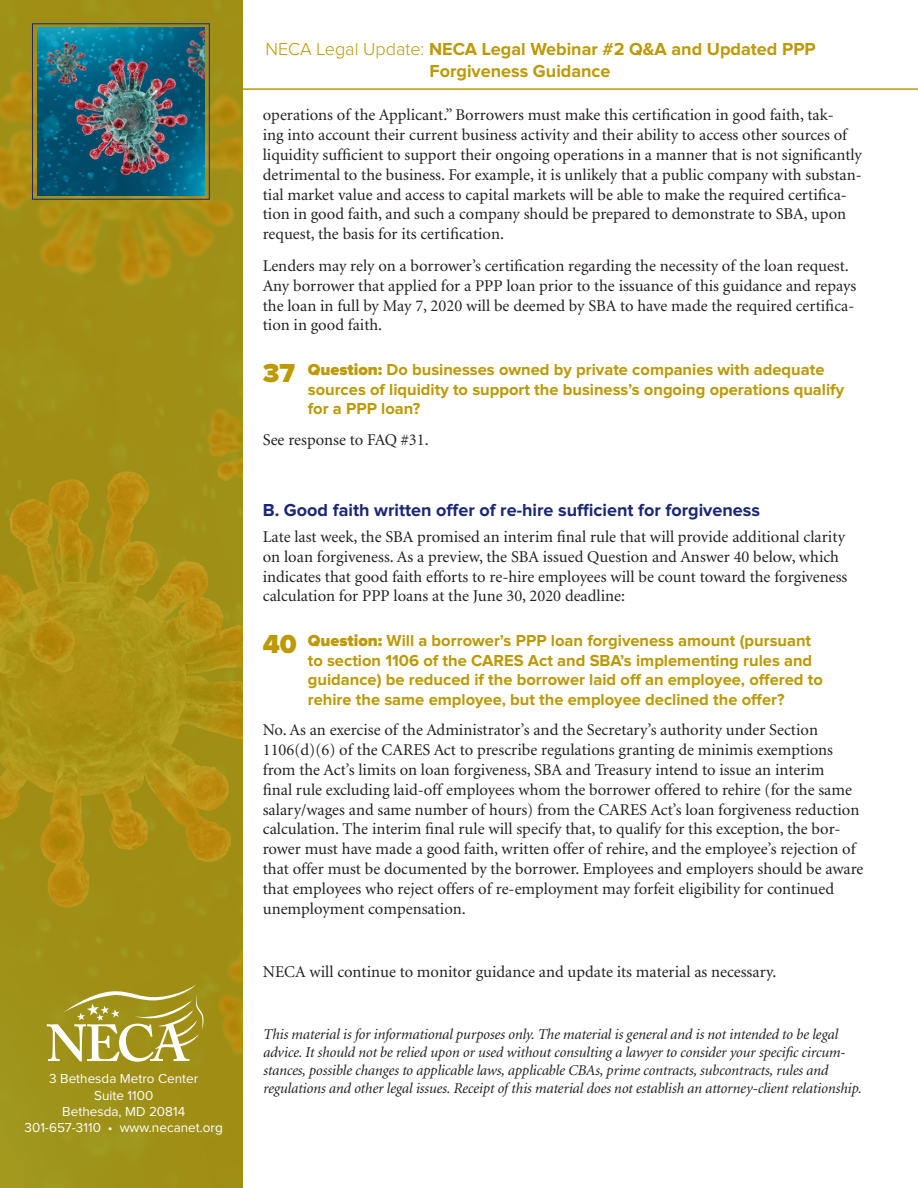
<style>
.page{position:relative;width:918px;height:1188px;background:#fff}
.page>*{position:absolute;margin:0;border:0;box-sizing:border-box;transform-origin:0 0}
.t1{font:700 18px/21.6px "Proxima Nova";color:#bc9905}
.Subhead{font:700 18px "Proxima Nova";color:#1b2677}
.Text{font:16.5px/19.8px "Minion";color:#231f20}
.Question_Indent{font:700 16.5px/19.8px "Proxima Nova";color:#bc9905}
.Text-2{font:italic 15px/18px "Minion";letter-spacing:-.01em;color:#231f20}
.t2{font:13.5px/16.2px "Proxima Nova";color:#fff;text-align:center}
.s1{font-weight:300}
.s2{font-weight:900;font-size:27px}
.s3{font-weight:900}
</style>
<div class="page">
<img style="left:0;top:0;width:243px;height:1188px">
<div style="left:32px;top:23px;width:178px;height:177px;border:1px solid #1b2677"></div>
<img style="left:38px;top:28px;width:167px;height:167px">
<hr style="left:243px;top:88px;width:675px;height:2px;background:#bc9905">
<svg style="left:47px;top:985px;width:157px;height:77px"></svg>
<p class="t2" style="left:25px;top:1071px;width:200px">3 Bethesda Metro Center<br>Suite 1100<br>Bethesda, MD 20814<br>301-657-3110 • www.necanet.org</p>
<p class="t1" style="left:429px;top:39px;width:388px;text-indent:-164px"><span class="s1">NECA Legal Update:</span> NECA Legal Webinar #2 Q&amp;A and Updated PPP<br>Forgiveness Guidance</p>
<p class="Text" style="left:263px;top:106px;width:601px">operations of the Applicant.” Borrowers must make this certification in good faith, tak-<br>ing into account their current business activity and their ability to access other sources of liquidity sufficient to support their ongoing operations in a manner that is not significantly detrimental to the business. For example, it is unlikely that a public company with substan&shy;tial market value and access to capital markets will be able to make the required certifica&shy;tion in good faith, and such a company should be prepared to demonstrate to SBA, upon request, the basis for its certification.</p>
<p class="Text" style="left:263px;top:256px;width:595px">Lenders may rely on a borrower’s certification regarding the necessity of the loan request.<br>Any borrower that applied for a PPP loan prior to the issuance of this guidance and repays the loan in full by May 7, 2020 will be deemed by SBA to have made the required certifica&shy;tion in good faith.</p>
<p class="Question_Indent" style="left:308px;top:360px;width:538px;text-indent:-45px"><span class="s2">37</span> <span class="s3">Question:</span> Do businesses owned by private companies with adequate sources of liquidity to support the business’s ongoing operations qualify for a PPP loan?</p>
<p class="Text" style="left:263px;top:430px;width:167px">See response to FAQ #31.</p>
<p class="Subhead" style="left:263px;top:502px;width:499px">B. Good faith written offer of re-hire sufficient for forgiveness</p>
<p class="Text" style="left:263px;top:527px;width:586px">Late last week, the SBA promised an interim final rule that will provide additional clarity on loan forgiveness. As a preview, the SBA issued Question and Answer 40 below, which indicates that good faith efforts to re-hire employees will be count toward the forgiveness calculation for PPP loans at the June 30, 2020 deadline:</p>
<p class="Question_Indent" style="left:308px;top:631px;width:517px;text-indent:-45px"><span class="s2">40</span> <span class="s3">Question:</span> Will a borrower’s PPP loan forgiveness amount (pursuant to section 1106 of the CARES Act and SBA’s implementing rules and guidance) be reduced if the borrower laid off an employee, offered to rehire the same employee, but the employee declined the offer?</p>
<p class="Text" style="left:263px;top:721px;width:602px">No. As an exercise of the Administrator’s and the Secretary’s authority under Section 1106(d)(6) of the CARES Act to prescribe regulations granting de minimis exemptions from the Act’s limits on loan forgiveness, SBA and Treasury intend to issue an interim<br>final rule excluding laid-off employees whom the borrower offered to rehire (for the same salary/wages and same number of hours) from the CARES Act’s loan forgiveness reduction calculation. The interim final rule will specify that, to qualify for this exception, the bor&shy;rower must have made a good faith, written offer of rehire, and the employee’s rejection of that offer must be documented by the borrower. Employees and employers should be aware that employees who reject offers of re-employment may forfeit eligibility for continued unemployment compensation.</p>
<p class="Text" style="left:263px;top:963px;width:515px">NECA will continue to monitor guidance and update its material as necessary.</p>
<p class="Text-2" style="left:263px;top:1026px;width:600px">This material is for informational purposes only. The material is general and is not intended to be legal advice. It should not be relied upon or used without consulting a lawyer to consider your specific circum&shy;stances, possible changes to applicable laws, applicable CBAs, prime contracts, subcontracts, rules and regulations and other legal issues. Receipt of this material does not establish an attorney-client relationship.</p>
</div>
